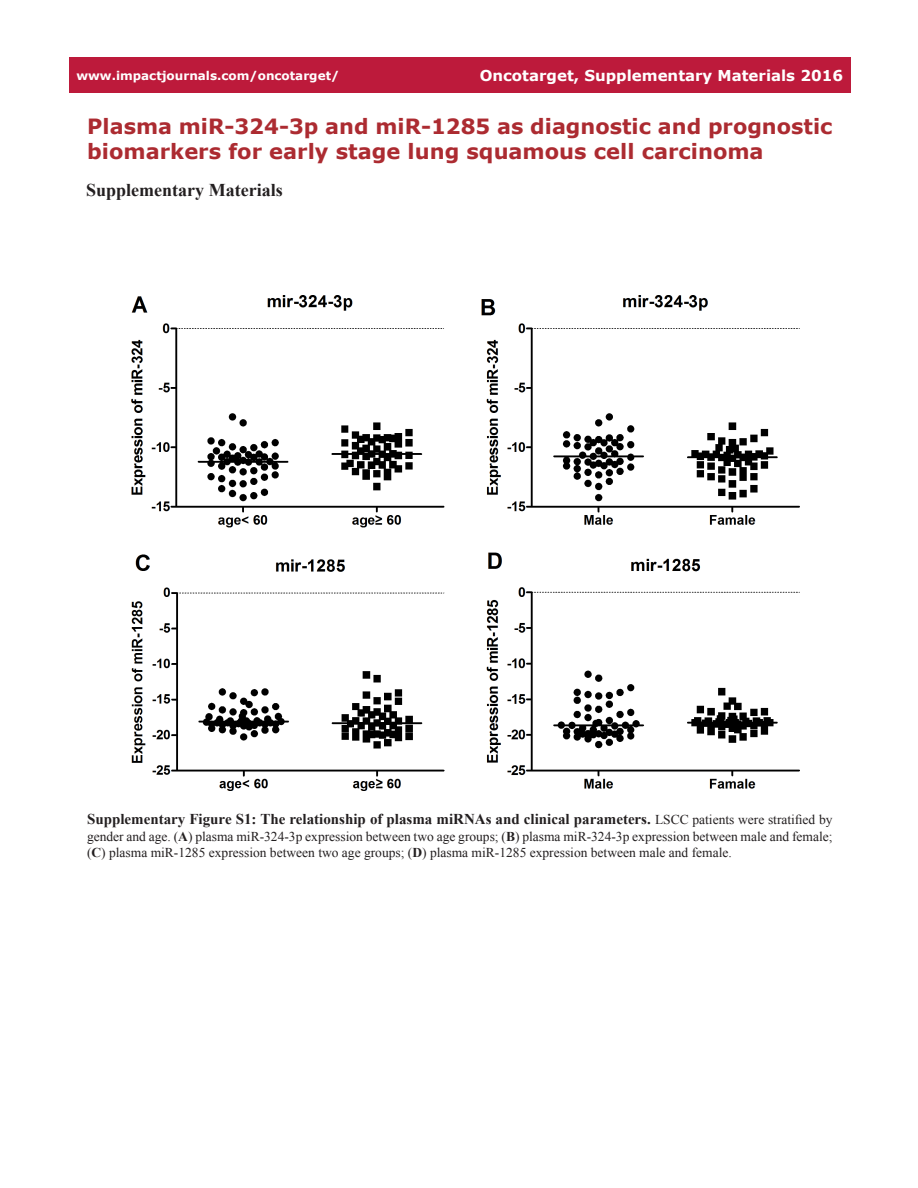
<style>
.page{position:relative;width:918px;height:1188px;background:#fff}
.page>*{position:absolute;margin:0;border:0;box-sizing:border-box;transform-origin:0 0}
.t1{font:700 21px/25.2px "Verdana";color:#ac2b31}
.t2{font:700 18px "Times New Roman";color:#231f20}
.FigureText{font:700 15px "Times New Roman";color:#231f20}
.t3{font:700 15px "Verdana";color:#fff}
.FigureText-2{font:13.5px/16.2px "Times New Roman";color:#231f20}
.t4{font:700 12px "Verdana";color:#fff}
.s1{font-weight:400;font-size:13.5px}
.s2{font-weight:700}
</style>
<div class="page">
<div style="left:69px;top:57px;width:781px;height:36px;background:#bd1a3b"></div>
<img style="left:131px;top:295px;width:669px;height:495px">
<p class="t4" style="left:76px;top:67px;width:264px">www.impactjournals.com/oncotarget/</p>
<p class="t3" style="left:480px;top:65px;width:365px">Oncotarget, Supplementary Materials 2016</p>
<p class="t1" style="left:87px;top:114px;width:747px">Plasma miR-324-3p and miR-1285 as diagnostic and prognostic biomarkers for early stage lung squamous cell carcinoma</p>
<p class="t2" style="left:86px;top:178px;width:198px">Supplementary Materials</p>
<p class="FigureText" style="left:87px;top:809px;width:747px">Supplementary Figure S1: The relationship of plasma miRNAs and clinical parameters. <span class="s1">LSCC patients were stratified by</span></p>
<p class="FigureText-2" style="left:87px;top:828px;width:747px">gender and age. (<span class="s2">A</span>) plasma miR-324-3p expression between two age groups; (<span class="s2">B</span>) plasma miR-324-3p expression between male and female; (<span class="s2">C</span>) plasma miR-1285 expression between two age groups; (<span class="s2">D</span>) plasma miR-1285 expression between male and female.</p>
</div>
